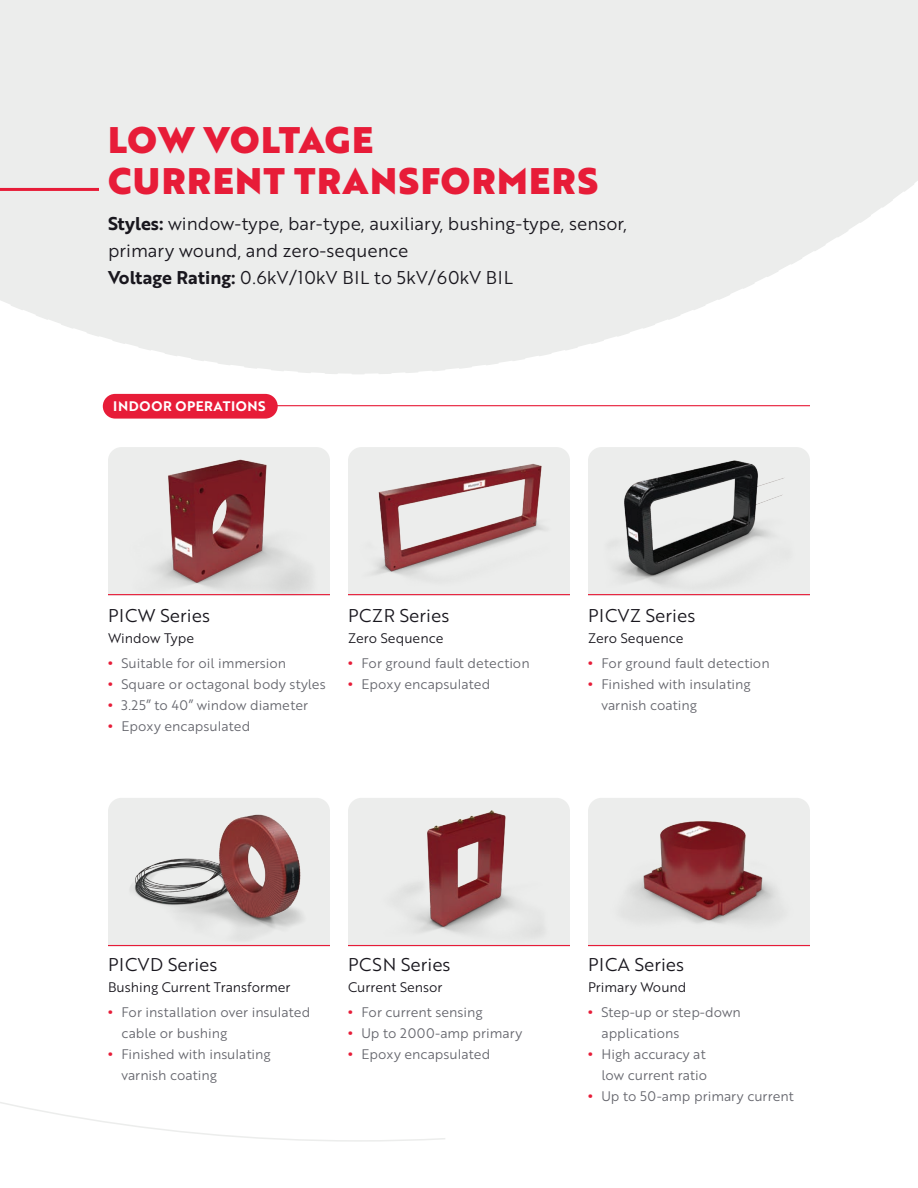
<style>
.page{position:relative;width:918px;height:1188px;background:#fff}
.page>*{position:absolute;margin:0;border:0;box-sizing:border-box;transform-origin:0 0}
.t1{font:36px/41.4px "Brother 1816 Black";letter-spacing:.04em;color:#e71c38}
.t2{font:18px/27px "Brother 1816 Book";color:#19171e}
.t3{font:13.5px/21px "Brother 1816 Book";color:#66676e}
.t4{font:13.5px "Brother 1816 Book";color:#19171e}
.t5{font:13.5px "Brother 1816 Bold";letter-spacing:.04em;color:#fff}
.s1{font-family:"Brother 1816 Bold"}
.s2{font-family:"Brother 1816 Black";color:#e71c38}
</style>
<div class="page">
<svg style="left:0;top:1102px;width:445px;height:40px"></svg>
<svg style="left:0;top:0;width:918px;height:374px"></svg>
<img style="left:108px;top:798px;width:222px;height:149px">
<div style="left:348px;top:799px;width:222px;height:148px;background:#ecedec"></div>
<img style="left:357px;top:798px;width:204px;height:149px">
<div style="left:108px;top:447px;width:222px;height:149px;background:#ecedec"></div>
<img style="left:114px;top:448px;width:210px;height:148px">
<img style="left:588px;top:798px;width:222px;height:149px">
<div style="left:348px;top:447px;width:222px;height:149px;background:#ecedec"></div>
<img style="left:354px;top:447px;width:205px;height:149px">
<div style="left:588px;top:448px;width:222px;height:148px;background:#ecedec"></div>
<img style="left:597px;top:447px;width:204px;height:149px">
<div style="left:103px;top:394px;width:175px;height:25px;background:#e71c38;border-radius:12px"></div>
<hr style="left:275px;top:405px;width:535px;height:1px;background:#e71c38">
<hr style="left:0;top:188px;width:99px;height:3px;background:#e71c38">
<hr style="left:108px;top:945px;width:222px;height:1px;background:#e71c38">
<hr style="left:348px;top:945px;width:222px;height:1px;background:#e71c38">
<hr style="left:108px;top:594px;width:222px;height:1px;background:#e71c38">
<hr style="left:588px;top:945px;width:222px;height:1px;background:#e71c38">
<hr style="left:348px;top:594px;width:222px;height:1px;background:#e71c38">
<hr style="left:588px;top:594px;width:222px;height:1px;background:#e71c38">
<h1 class="t1" style="left:108px;top:118px;width:492px">LOW VOLTAGE<br>CURRENT TRANSFORMERS</h1>
<h2 class="t2" style="left:108px;top:209px;width:520px"><span class="s1">Styles:</span> window-type, bar-type, auxiliary, bushing-type, sensor, primary wound, and zero-sequence<br><span class="s1">Voltage Rating:</span> 0.6kV/10kV BIL to 5kV/60kV BIL</h2>
<p class="t5" style="left:113px;top:396px;width:154px">INDOOR OPERATIONS</p>
<h2 class="t2" style="left:108px;top:601px;width:104px">PICW Series</h2>
<p class="t4" style="left:108px;top:628px;width:88px">Window Type</p>
<p class="t3" style="left:108px;top:652px;width:180px"><span class="s2">•</span> Suitable for oil immersion</p>
<p class="t3" style="left:108px;top:673px;width:219px"><span class="s2">•</span> Square or octagonal body styles</p>
<p class="t3" style="left:108px;top:694px;width:202px"><span class="s2">•</span> 3.25” to 40” window diameter</p>
<p class="t3" style="left:108px;top:715px;width:144px"><span class="s2">•</span> Epoxy encapsulated</p>
<h2 class="t2" style="left:348px;top:601px;width:103px">PCZR Series</h2>
<p class="t4" style="left:348px;top:628px;width:97px">Zero Sequence</p>
<p class="t3" style="left:348px;top:652px;width:183px"><span class="s2">•</span> For ground fault detection</p>
<p class="t3" style="left:348px;top:673px;width:144px"><span class="s2">•</span> Epoxy encapsulated</p>
<h2 class="t2" style="left:588px;top:601px;width:109px">PICVZ Series</h2>
<p class="t4" style="left:588px;top:628px;width:97px">Zero Sequence</p>
<p class="t3" style="left:588px;top:652px;width:183px"><span class="s2">•</span> For ground fault detection</p>
<p class="t3" style="left:602px;top:673px;width:151px;text-indent:-14px"><span class="s2">•</span> Finished with insulating varnish coating</p>
<h2 class="t2" style="left:108px;top:950px;width:111px">PICVD Series</h2>
<p class="t4" style="left:108px;top:977px;width:184px">Bushing Current Transformer</p>
<p class="t3" style="left:122px;top:1001px;width:190px;text-indent:-14px"><span class="s2">•</span> For installation over insulated cable or bushing</p>
<p class="t3" style="left:122px;top:1043px;width:151px;text-indent:-14px"><span class="s2">•</span> Finished with insulating varnish coating</p>
<h2 class="t2" style="left:348px;top:950px;width:104px">PCSN Series</h2>
<p class="t4" style="left:348px;top:977px;width:96px">Current Sensor</p>
<p class="t3" style="left:348px;top:1001px;width:136px"><span class="s2">•</span> For current sensing</p>
<p class="t3" style="left:348px;top:1022px;width:176px"><span class="s2">•</span> Up to 2000-amp primary</p>
<p class="t3" style="left:348px;top:1043px;width:144px"><span class="s2">•</span> Epoxy encapsulated</p>
<h2 class="t2" style="left:588px;top:950px;width:98px">PICA Series</h2>
<p class="t4" style="left:588px;top:977px;width:100px">Primary Wound</p>
<p class="t3" style="left:602px;top:1001px;width:141px;text-indent:-14px"><span class="s2">•</span> Step-up or step-down applications</p>
<p class="t3" style="left:588px;top:1043px;width:121px;text-align:right"><span class="s2">•</span> High accuracy at low current ratio</p>
<p class="t3" style="left:588px;top:1085px;width:207px"><span class="s2">•</span> Up to 50-amp primary current</p>
</div>
